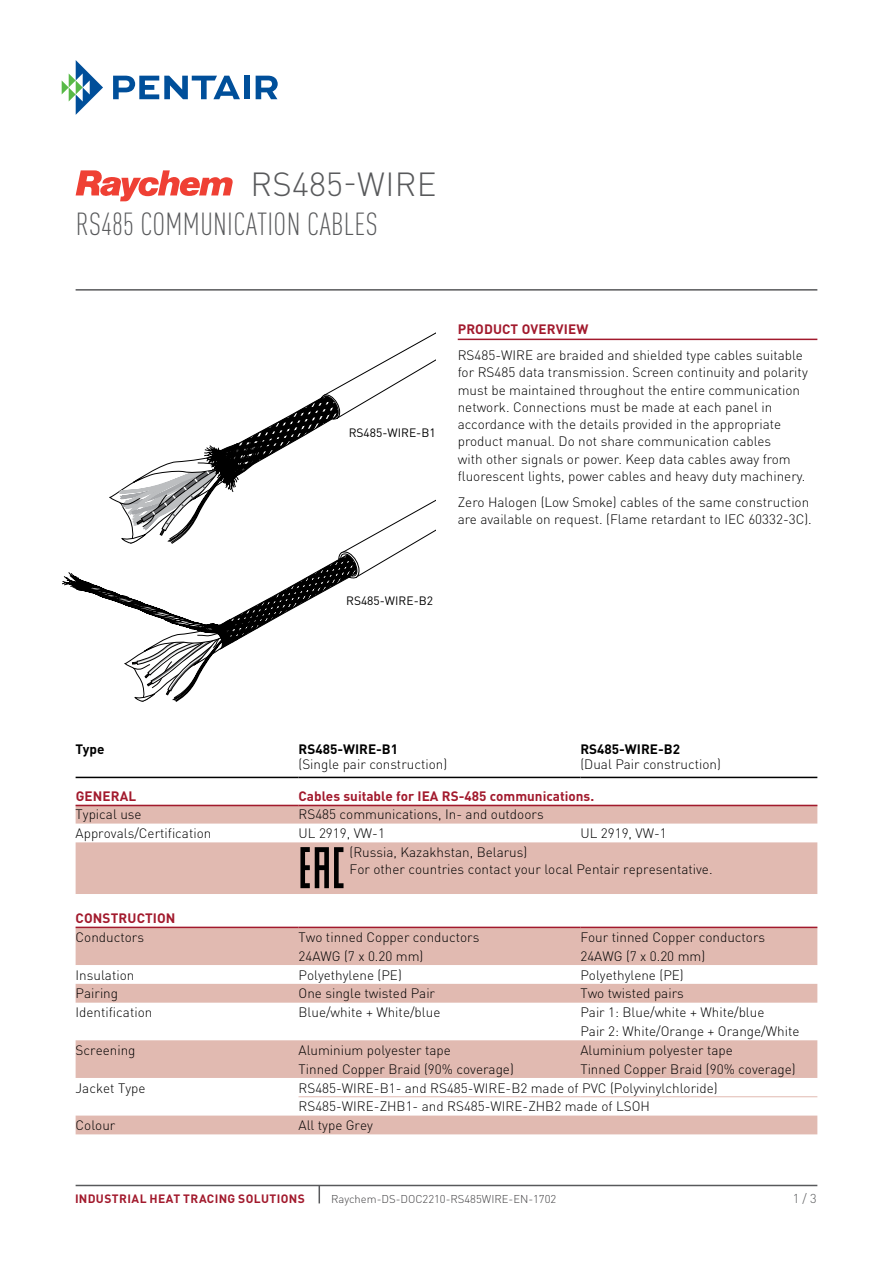
<style>
.page{position:relative;width:893px;height:1263px;background:#fff}
.page>*{position:absolute;margin:0;border:0;box-sizing:border-box;transform-origin:0 0}
.t1{font:300 33px "DIN Pro";letter-spacing:.01em;color:#58595b}
.t2{font:300 condensed 31.5px "DIN Pro";letter-spacing:.01em;color:#58595b}
.t3{font:300 13.5px/17.2px "DIN Pro";color:#000}
.t4{font:700 13.5px "DIN Pro";letter-spacing:.01em;color:#a21a2d}
.t5{font:700 13.5px "DIN Pro";color:#000}
.t6{font:300 12.75px "DIN Pro";color:#58595b}
.t7{font:700 12px "DIN Pro";letter-spacing:.03em;color:#a21a2d}
.t8{font:12px "DIN Pro";color:#000}
.t9{font:300 11.25px "DIN Pro";color:#414042}
</style>
<div class="page">
<svg style="left:62px;top:60px;width:41px;height:55px"></svg>
<svg style="left:113px;top:76px;width:127px;height:23px"></svg>
<div style="left:244px;top:76px;width:5px;height:23px;background:#004f9a"></div>
<svg style="left:256px;top:76px;width:22px;height:23px"></svg>
<hr style="left:76px;top:289px;width:741px;height:2px;background:#58595b">
<svg style="left:76px;top:170px;width:157px;height:31px"></svg>
<hr style="left:76px;top:1185px;width:741px;height:1px;background:#58595b">
<svg style="left:319px;top:1186px;width:1px;height:17px"></svg>
<hr style="left:458px;top:339px;width:359px;height:1px;background:#a21a2d">
<svg style="left:62px;top:333px;width:373px;height:369px"></svg>
<svg style="left:76px;top:806px;width:741px;height:328px;fill:#e1bab1"></svg>
<hr style="left:299px;top:1096px;width:281px;height:1px;background:#e1bab1">
<hr style="left:580px;top:1096px;width:237px;height:1px;background:#e1bab1">
<hr style="left:76px;top:777px;width:223px;height:1px;background:#000">
<hr style="left:299px;top:777px;width:281px;height:1px;background:#000">
<hr style="left:580px;top:777px;width:237px;height:1px;background:#000">
<hr style="left:76px;top:927px;width:223px;height:1px;background:#a21a2d">
<hr style="left:299px;top:927px;width:281px;height:1px;background:#a21a2d">
<hr style="left:580px;top:927px;width:237px;height:1px;background:#a21a2d">
<hr style="left:76px;top:805px;width:223px;height:1px;background:#a21a2d">
<hr style="left:299px;top:805px;width:518px;height:1px;background:#a21a2d">
<svg style="left:300px;top:847px;width:44px;height:41px"></svg>
<h1 class="t1" style="left:251px;top:158px;width:187px">RS485-WIRE</h1>
<h2 class="t2" style="left:76px;top:201px;width:301px">RS485 COMMUNICATION CABLES</h2>
<p class="t8" style="left:349px;top:423px;width:88px">RS485-WIRE-B1</p>
<p class="t4" style="left:458px;top:318px;width:132px">PRODUCT OVERVIEW</p>
<p class="t3" style="left:458px;top:345px;width:352px">RS485-WIRE are braided and shielded type cables suitable for RS485 data transmission. Screen continuity and polarity must be maintained throughout the entire communication network. Connections must be made at each panel in accordance with the details provided in the appropriate product manual. Do not share communication cables<br>with other signals or power. Keep data cables away from fluorescent lights, power cables and heavy duty machinery.</p>
<p class="t3" style="left:458px;top:492px;width:356px">Zero Halogen (Low Smoke) cables of the same construction are available on request. (Flame retardant to IEC 60332-3C).</p>
<p class="t8" style="left:346px;top:591px;width:88px">RS485-WIRE-B2</p>
<p class="t5" style="left:76px;top:738px;width:30px">TYPE</p>
<p class="t5" style="left:299px;top:738px;width:54px">RS485-WIRE</p>
<p class="t5" style="left:376px;top:738px;width:23px">-B1</p>
<p class="t3" style="left:299px;top:754px;width:150px">(Single pair construction)</p>
<p class="t5" style="left:580px;top:738px;width:54px">RS485-WIRE</p>
<p class="t5" style="left:658px;top:738px;width:23px">-B2</p>
<p class="t3" style="left:580px;top:754px;width:142px">(Dual Pair construction)</p>
<p class="t4" style="left:76px;top:784px;width:62px">GENERAL</p>
<p class="t4" style="left:299px;top:784px;width:127px">CABLES SUITABLE FOR IEA</p>
<p class="t4" style="left:442px;top:784px;width:154px">RS-485 COMMUNICATIONS.</p>
<p class="t3" style="left:76px;top:805px;width:68px">Typical use</p>
<p class="t3" style="left:299px;top:805px;width:247px">RS485 communications, In- and outdoors</p>
<p class="t3" style="left:76px;top:823px;width:137px">Approvals/Certification</p>
<p class="t3" style="left:299px;top:823px;width:88px">UL 2919, VW-1</p>
<p class="t3" style="left:580px;top:823px;width:88px">UL 2919, VW-1</p>
<p class="t3" style="left:350px;top:842px;width:365px">(Russia, Kazakhstan, Belarus)<br>For other countries contact your local Pentair representative.</p>
<p class="t4" style="left:76px;top:907px;width:101px">CONSTRUCTION</p>
<p class="t3" style="left:76px;top:927px;width:70px">Conductors</p>
<p class="t3" style="left:299px;top:927px;width:182px">Two tinned Copper conductors</p>
<p class="t3" style="left:580px;top:927px;width:186px">Four tinned Copper conductors</p>
<p class="t3" style="left:299px;top:946px;width:126px">24AWG (7 x 0.20 mm)</p>
<p class="t3" style="left:580px;top:946px;width:126px">24AWG (7 x 0.20 mm)</p>
<p class="t3" style="left:76px;top:965px;width:60px">Insulation</p>
<p class="t3" style="left:299px;top:965px;width:105px">Polyethylene (PE)</p>
<p class="t3" style="left:580px;top:965px;width:105px">Polyethylene (PE)</p>
<p class="t3" style="left:76px;top:984px;width:44px">Pairing</p>
<p class="t3" style="left:299px;top:984px;width:138px">One single twisted Pair</p>
<p class="t3" style="left:580px;top:984px;width:105px">Two twisted pairs</p>
<p class="t3" style="left:76px;top:1002px;width:78px">Identification</p>
<p class="t3" style="left:299px;top:1002px;width:143px">Blue/white + White/blue</p>
<p class="t3" style="left:580px;top:1002px;width:221px;line-height:18.8px">Pair 1: Blue/white + White/blue<br>Pair 2: White/Orange + Orange/White</p>
<p class="t3" style="left:76px;top:1040px;width:61px">Screening</p>
<p class="t3" style="left:299px;top:1040px;width:154px">Aluminium polyester tape</p>
<p class="t3" style="left:580px;top:1040px;width:154px">Aluminium polyester tape</p>
<p class="t3" style="left:299px;top:1059px;width:217px">Tinned Copper Braid (90% coverage)</p>
<p class="t3" style="left:580px;top:1059px;width:217px">Tinned Copper Braid (90% coverage)</p>
<p class="t3" style="left:76px;top:1078px;width:71px">Jacket Type</p>
<p class="t3" style="left:299px;top:1077px;width:421px;line-height:18.8px">RS485-WIRE-B1- and RS485-WIRE-B2 made of PVC (Polyvinylchloride)<br>RS485-WIRE-ZHB1- and RS485-WIRE-ZHB2 made of LSOH</p>
<p class="t3" style="left:76px;top:1115px;width:41px">Colour</p>
<p class="t3" style="left:299px;top:1115px;width:76px">All type Grey</p>
<p class="t7" style="left:75px;top:1188px;width:231px">INDUSTRIAL HEAT TRACING SOLUTIONS</p>
<p class="t9" style="left:331px;top:1190px;width:227px">Raychem-DS-DOC2210-RS485WIRE-EN-1702</p>
<p class="t6" style="left:793px;top:1189px;width:25px">1 / 3</p>
</div>
